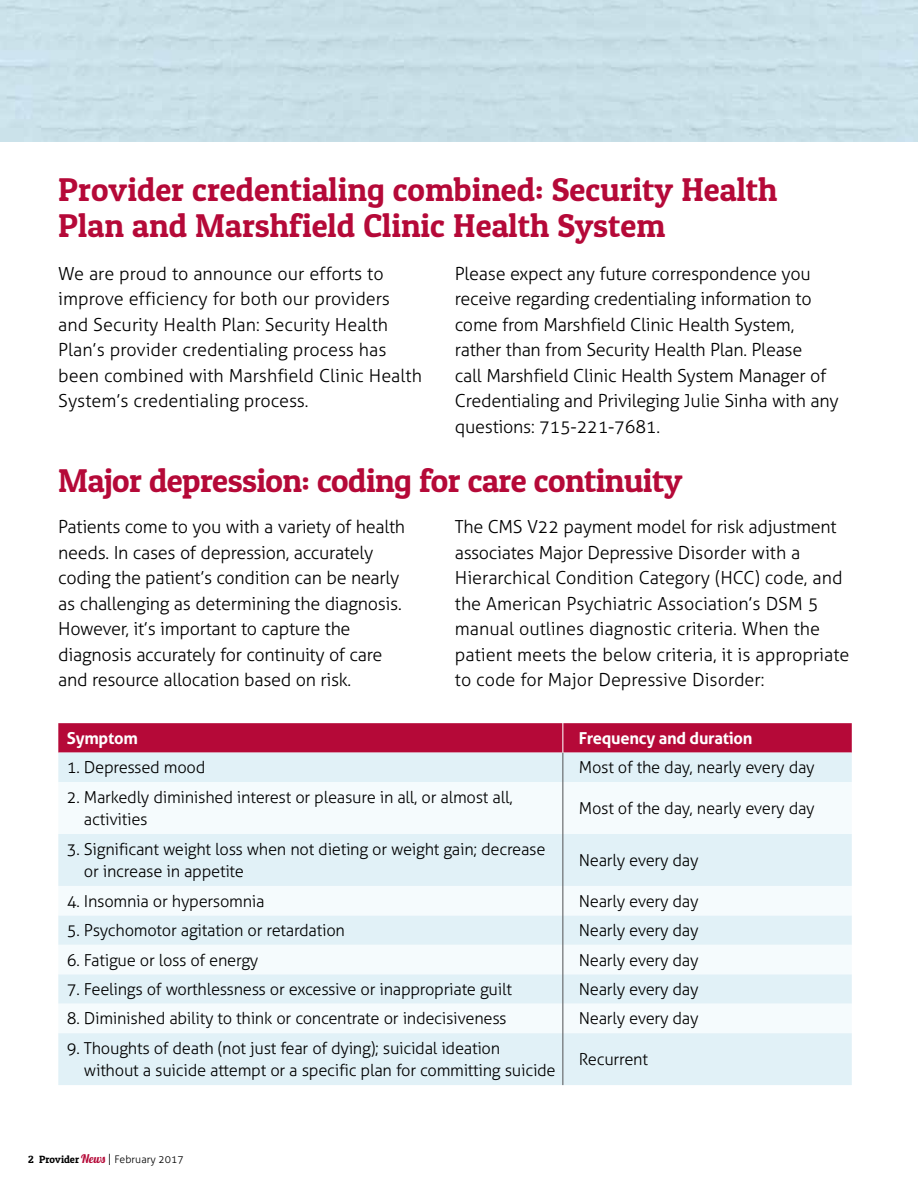
<style>
.page{position:relative;width:918px;height:1188px;background:#fff}
.page>*{position:absolute;margin:0;border:0;box-sizing:border-box;transform-origin:0 0}
.t1{font:33px/36px "Patua One";color:#b50938}
.t2{font:300 18px/25.5px "Aller";letter-spacing:-.015em;color:#000}
.t3{font:300 16.5px/22.5px "Aller";letter-spacing:-.015em;color:#000}
.t4{font:700 16.5px "Aller";letter-spacing:-.015em;color:#fff}
.t5{font:300 10.5px "Aller";color:#000}
.s1{font-family:"Patua One";font-weight:400}
.s2{font-family:"Lobster 1.4";font-weight:400;font-size:11.85px;color:#b50938}
.s3{font-size:11.85px}
</style>
<div class="page">
<svg style="left:58px;top:723px;width:794px;height:30px;background:#b60f3d"></svg>
<div style="left:58px;top:753px;width:794px;height:332px;background:#e1f1f7"></div>
<svg style="left:58px;top:782px;width:794px;height:251px;fill:#f5fbfd"></svg>
<hr style="left:562px;top:719px;width:1px;height:34px;background:#fff">
<hr style="left:562px;top:753px;width:1px;height:332px;background:#58595b">
<h1 class="t1" style="left:58px;top:171px;width:721px">Provider credentialing combined: Security Health<br>Plan and Marshfield Clinic Health System</h1>
<p class="t2" style="left:58px;top:260px;width:365px">We are proud to announce our efforts to improve efficiency for both our providers and Security Health Plan: Security Health Plan’s provider credentialing process has been combined with Marshfield Clinic Health System’s credentialing process.</p>
<p class="t2" style="left:455px;top:260px;width:385px">Please expect any future correspondence you receive regarding credentialing information to come from Marshfield Clinic Health System, rather than from Security Health Plan. Please<br>call Marshfield Clinic Health System Manager of Credentialing and Privileging Julie Sinha with any questions: 715-221-7681.</p>
<h1 class="t1" style="left:58px;top:462px;width:626px">Major depression: coding for care continuity</h1>
<p class="t2" style="left:58px;top:514px;width:348px">Patients come to you with a variety of health needs. In cases of depression, accurately coding the patient’s condition can be nearly as challenging as determining the diagnosis.<br>However, it’s important to capture the diagnosis accurately for continuity of care and resource allocation based on risk.</p>
<p class="t2" style="left:455px;top:514px;width:396px">The CMS V22 payment model for risk adjustment associates Major Depressive Disorder with a Hierarchical Condition Category (HCC) code, and the American Psychiatric Association’s DSM 5 manual outlines diagnostic criteria. When the patient meets the below criteria, it is appropriate to code for Major Depressive Disorder:</p>
<p class="t4" style="left:67px;top:728px;width:72px">Symptom</p>
<p class="t4" style="left:579px;top:728px;width:175px">Frequency and duration</p>
<p class="t3" style="left:67px;top:756px;width:140px">1. Depressed mood</p>
<p class="t3" style="left:579px;top:756px;width:237px">Most of the day, nearly every day</p>
<p class="t3" style="left:84px;top:786px;width:430px;text-indent:-17px">2. Markedly diminished interest or pleasure in all, or almost all, activities</p>
<p class="t3" style="left:579px;top:797px;width:237px">Most of the day, nearly every day</p>
<p class="t3" style="left:84px;top:838px;width:463px;text-indent:-17px">3. Significant weight loss when not dieting or weight gain; decrease or increase in appetite</p>
<p class="t3" style="left:579px;top:849px;width:121px">Nearly every day</p>
<p class="t3" style="left:67px;top:890px;width:199px">4. Insomnia or hypersomnia</p>
<p class="t3" style="left:579px;top:890px;width:121px">Nearly every day</p>
<p class="t3" style="left:67px;top:919px;width:280px">5. Psychomotor agitation or retardation</p>
<p class="t3" style="left:579px;top:919px;width:121px">Nearly every day</p>
<p class="t3" style="left:67px;top:949px;width:193px">6. Fatigue or loss of energy</p>
<p class="t3" style="left:579px;top:949px;width:121px">Nearly every day</p>
<p class="t3" style="left:67px;top:978px;width:447px">7. Feelings of worthlessness or excessive or inappropriate guilt</p>
<p class="t3" style="left:579px;top:978px;width:121px">Nearly every day</p>
<p class="t3" style="left:67px;top:1007px;width:441px">8. Diminished ability to think or concentrate or indecisiveness</p>
<p class="t3" style="left:579px;top:1007px;width:121px">Nearly every day</p>
<p class="t3" style="left:84px;top:1037px;width:473px;text-indent:-17px">9. Thoughts of death (not just fear of dying); suicidal ideation without a suicide attempt or a specific plan for committing suicide</p>
<p class="t3" style="left:579px;top:1048px;width:71px">Recurrent</p>
<p class="t5" style="left:28px;top:1153px;width:157px"><span class="s1">2 Provider</span> <span class="s2">News</span> <span class="s3">|</span> February 2017</p>
</div>
